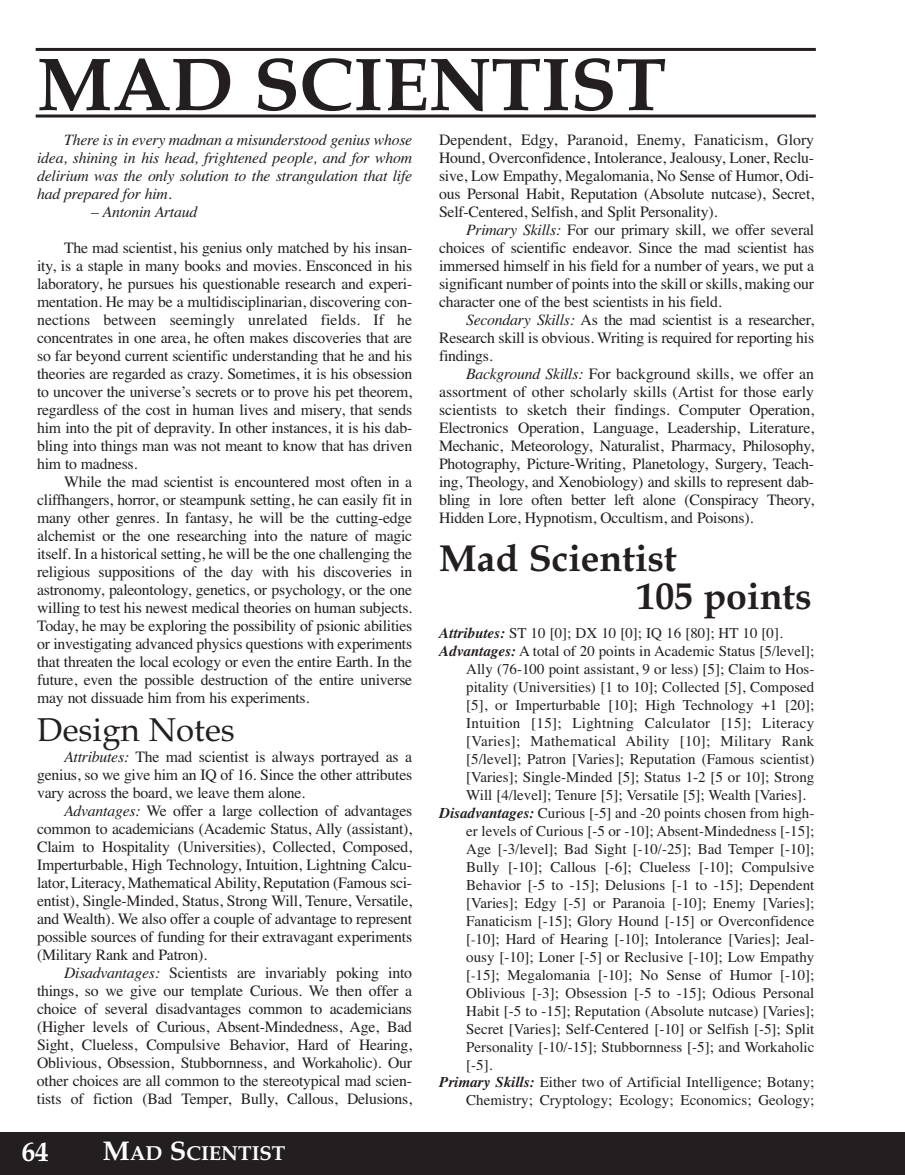
<style>
.page{position:relative;width:905px;height:1175px;background:#fff}
.page>*{position:absolute;margin:0;border:0;box-sizing:border-box;transform-origin:0 0}
.t1{font:700 75px "Book Antiqua";color:#231f20}
.t2{font:700 37.5px/37.5px "Book Antiqua";color:#231f20}
.t3{font:33px "Book Antiqua";color:#231f20}
.t4{font:700 27px "Book Antiqua";color:#fff}
.t5{font:700 20.25px "Book Antiqua";color:#fff}
.t6{font:15.75px/18px "Times";letter-spacing:-.015em;color:#231f20;text-align:justify}
.t7{font:italic 15.75px/18px "Times";letter-spacing:-.015em;color:#231f20;text-align:justify}
.t8{font:15px "Times";color:#231f20}
.t9{font:15px "Times";letter-spacing:.02em;color:#231f20}
.s1{font-style:italic}
.s2{font-size:27px}
.s3{font-weight:700;font-style:italic}
.s4{font-size:13.5px}
</style>
<div class="page">
<div style="left:0;top:1132px;width:904px;height:42px;background:#231f20"></div>
<hr style="left:904px;top:1132px;width:1px;height:42px;background:#231f20">
<hr style="left:36px;top:114px;width:779px;height:3px;background:#231f20">
<hr style="left:36px;top:48px;width:779px;height:3px;background:#231f20">
<h1 class="t1" style="left:37px;top:40px;width:630px">MAD SCIENTIST</h1>
<p class="t7" style="left:37px;top:130px;width:376px;text-indent:27px">There is in every madman a misunderstood genius whose idea, shining in his head, frightened people, and for whom delirium was the only solution to the strangulation that life had prepared for him.</p>
<p class="t7" style="left:91px;top:202px;width:108px">– Antonin Artaud</p>
<p class="t6" style="left:37px;top:238px;width:376px;text-indent:27px">The mad scientist, his genius only matched by his insan&shy;ity, is a staple in many books and movies. Ensconced in his laboratory, he pursues his questionable research and experi&shy;mentation. He may be a multidisciplinarian, discovering con&shy;nections between seemingly unrelated fields. If he concentrates in one area, he often makes discoveries that are so far beyond current scientific understanding that he and his theories are regarded as crazy. Sometimes, it is his obsession to uncover the universe’s secrets or to prove his pet theorem, regardless of the cost in human lives and misery, that sends him into the pit of depravity. In other instances, it is his dab&shy;bling into things man was not meant to know that has driven him to madness.</p>
<p class="t6" style="left:37px;top:472px;width:376px;text-indent:27px">While the mad scientist is encountered most often in a cliffhangers, horror, or steampunk setting, he can easily fit in many other genres. In fantasy, he will be the cutting-edge alchemist or the one researching into the nature of magic itself. In a historical setting, he will be the one challenging the religious suppositions of the day with his discoveries in astronomy, paleontology, genetics, or psychology, or the one willing to test his newest medical theories on human subjects.<br>Today, he may be exploring the possibility of psionic abilities or investigating advanced physics questions with experiments that threaten the local ecology or even the entire Earth. In the future, even the possible destruction of the entire universe may not dissuade him from his experiments.</p>
<h3 class="t3" style="left:37px;top:710px;width:199px">Design Notes</h3>
<p class="t6" style="left:37px;top:747px;width:376px;text-indent:27px"><span class="s1">Attributes:</span> The mad scientist is always portrayed as a genius, so we give him an IQ of 16. Since the other attributes vary across the board, we leave them alone.</p>
<p class="t6" style="left:37px;top:801px;width:376px;text-indent:27px"><span class="s1">Advantages:</span> We offer a large collection of advantages common to academicians (Academic Status, Ally (assistant), Claim to Hospitality (Universities), Collected, Composed, Imperturbable, High Technology, Intuition, Lightning Calcu&shy;lator, Literacy, Mathematical Ability, Reputation (Famous sci&shy;entist), Single-Minded, Status, Strong Will, Tenure, Versatile, and Wealth). We also offer a couple of advantage to represent possible sources of funding for their extravagant experiments (Military Rank and Patron).</p>
<p class="t6" style="left:37px;top:963px;width:376px;text-indent:27px"><span class="s1">Disadvantages:</span> Scientists are invariably poking into things, so we give our template Curious. We then offer a choice of several disadvantages common to academicians (Higher levels of Curious, Absent-Mindedness, Age, Bad Sight, Clueless, Compulsive Behavior, Hard of Hearing, Oblivious, Obsession, Stubbornness, and Workaholic). Our other choices are all common to the stereotypical mad scien&shy;tists of fiction (Bad Temper, Bully, Callous, Delusions,</p>
<h3 class="t4" style="left:22px;top:1136px;width:29px">64</h3>
<p class="t5" style="left:103px;top:1140px;width:184px"><span class="s2">M</span>AD <span class="s2">S</span>CIENTIST</p>
<p class="t6" style="left:439px;top:130px;width:376px">Dependent, Edgy, Paranoid, Enemy, Fanaticism, Glory Hound, Overconfidence, Intolerance, Jealousy, Loner, Reclu&shy;sive, Low Empathy, Megalomania, No Sense of Humor, Odi&shy;ous Personal Habit, Reputation (Absolute nutcase), Secret, Self-Centered, Selfish, and Split Personality).</p>
<p class="t6" style="left:439px;top:220px;width:376px;text-indent:27px"><span class="s1">Primary Skills:</span> For our primary skill, we offer several choices of scientific endeavor. Since the mad scientist has immersed himself in his field for a number of years, we put a significant number of points into the skill or skills, making our character one of the best scientists in his field.</p>
<p class="t6" style="left:439px;top:310px;width:376px;text-indent:27px"><span class="s1">Secondary Skills:</span> As the mad scientist is a researcher, Research skill is obvious. Writing is required for reporting his findings.</p>
<p class="t6" style="left:439px;top:364px;width:376px;text-indent:27px"><span class="s1">Background Skills:</span> For background skills, we offer an assortment of other scholarly skills (Artist for those early scientists to sketch their findings. Computer Operation, Electronics Operation, Language, Leadership, Literature, Mechanic, Meteorology, Naturalist, Pharmacy, Philosophy, Photography, Picture-Writing, Planetology, Surgery, Teach&shy;ing, Theology, and Xenobiology) and skills to represent dab&shy;bling in lore often better left alone (Conspiracy Theory, Hidden Lore, Hypnotism, Occultism, and Poisons).</p>
<h2 class="t2" style="left:636px;top:539px;width:176px;text-indent:-197px">Mad Scientist<br>105 points</h2>
<p class="t8" style="left:439px;top:623px;width:345px"><span class="s3">Attributes:</span> ST 10 [0]; DX 10 [0]; IQ 16 [80]; HT 10 [0].</p>
<p class="t8" style="left:439px;top:641px;width:376px"><span class="s3">Advantages:</span> A total of 20 points in Academic Status [5/level];</p>
<p class="t8" style="left:466px;top:659px;width:349px">Ally (76-100 point assistant, 9 or less) [5]; Claim to Hos-</p>
<p class="t8" style="left:466px;top:677px;width:349px">pitality (Universities) [1 to 10]; Collected [5], Composed</p>
<p class="t8" style="left:466px;top:695px;width:349px">[5], or Imperturbable [10]; High Technology +1 [20];</p>
<p class="t9" style="left:466px;top:713px;width:349px">Intuition [15]; Lightning Calculator [15]; Literacy</p>
<p class="t9" style="left:466px;top:731px;width:349px">[Varies]; Mathematical Ability [10]; Military Rank</p>
<p class="t8" style="left:466px;top:749px;width:349px">[5/level]; Patron [Varies]; Reputation (Famous scientist)</p>
<p class="t8" style="left:466px;top:767px;width:349px">[Varies]; Single-Minded [5]; Status 1-2 [5 or 10]; Strong</p>
<p class="t8" style="left:466px;top:785px;width:341px">Will [4/level]; Tenure [5]; Versatile [5]; Wealth [Varies].</p>
<p class="t8" style="left:439px;top:803px;width:376px"><span class="s3">Disadvantages:</span> Curious [-5] and -20 points chosen from high-</p>
<p class="t8" style="left:466px;top:821px;width:349px">er levels of Curious [-5 or -10]; Absent-Mindedness [-15];</p>
<p class="t8" style="left:466px;top:839px;width:349px">Age [-3/level]; Bad Sight [-10/-25]; Bad Temper [-10];</p>
<p class="t8" style="left:466px;top:857px;width:349px">Bully [-10]; Callous [-6]; Clueless [-10]; Compulsive</p>
<p class="t8" style="left:466px;top:875px;width:349px">Behavior [-5 to -15]; Delusions [-1 to -15]; Dependent</p>
<p class="t8" style="left:466px;top:893px;width:349px">[Varies]; Edgy [-5] or Paranoia [-10]; Enemy [Varies];</p>
<p class="t8" style="left:466px;top:911px;width:349px">Fanaticism [-15]; Glory Hound [-15] or Overconfidence</p>
<p class="t8" style="left:466px;top:929px;width:349px">[<span class="s4">-</span>10]; Hard of Hearing [-10]; Intolerance [Varies]; Jeal-</p>
<p class="t8" style="left:466px;top:947px;width:349px">ousy [-10]; Loner [-5] or Reclusive [-10]; Low Empathy</p>
<p class="t8" style="left:466px;top:965px;width:349px">[<span class="s4">-</span>15]; Megalomania [-10]; No Sense of Humor [-10];</p>
<p class="t8" style="left:466px;top:983px;width:349px">Oblivious [-3]; Obsession [-5 to -15]; Odious Personal</p>
<p class="t8" style="left:466px;top:1001px;width:349px">Habit [-5 to -15]; Reputation (Absolute nutcase) [Varies];</p>
<p class="t8" style="left:466px;top:1019px;width:349px">Secret [Varies]; Self-Centered [-10] or Selfish [-5]; Split</p>
<p class="t8" style="left:466px;top:1037px;width:349px">Personality [-10/-15]; Stubbornness [-5]; and Workaholic</p>
<p class="t8" style="left:466px;top:1055px;width:28px">[-5].</p>
<p class="t8" style="left:439px;top:1073px;width:376px"><span class="s3">Primary Skills:</span> Either two of Artificial Intelligence; Botany;</p>
<p class="t8" style="left:466px;top:1091px;width:349px">Chemistry; Cryptology; Ecology; Economics; Geology;</p>
</div>
